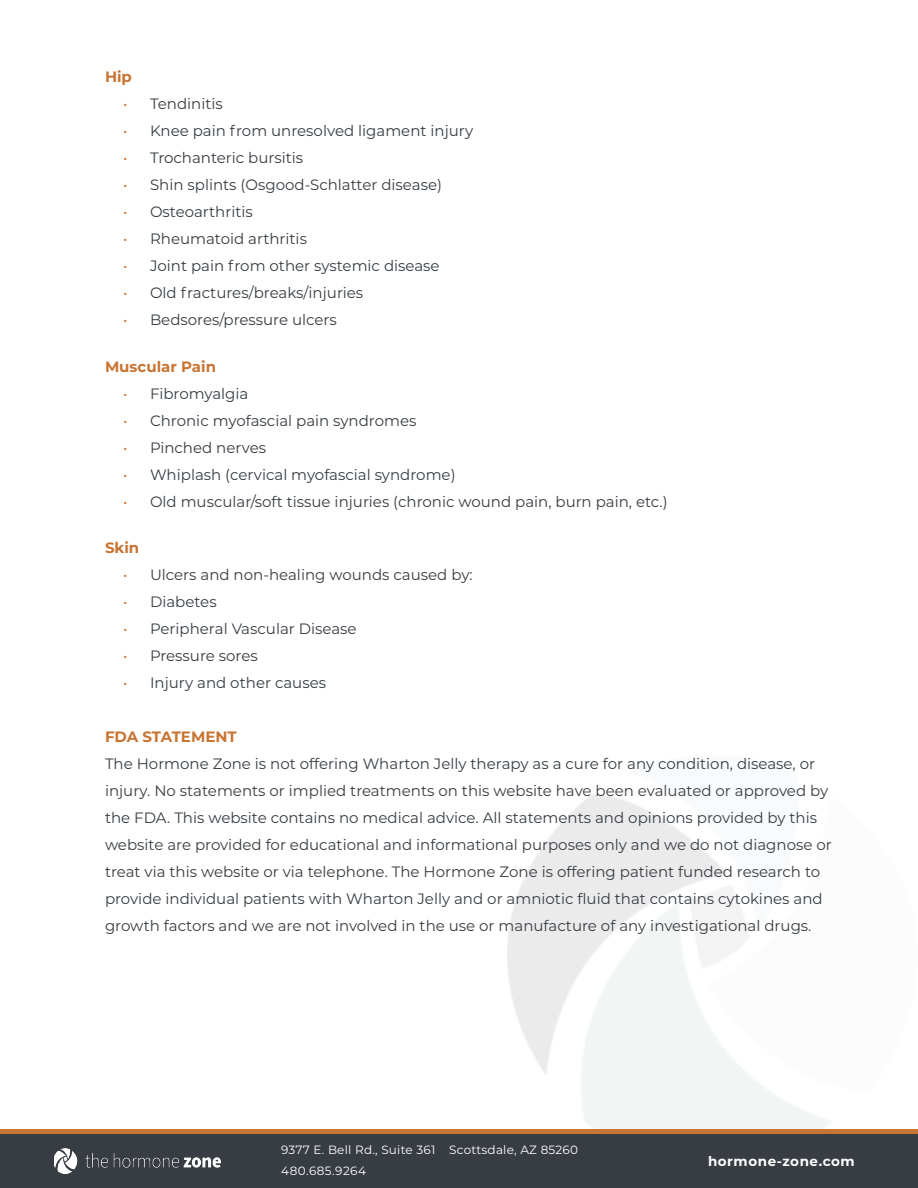
<style>
.page{position:relative;width:918px;height:1188px;background:#fff}
.page>*{position:absolute;margin:0;border:0;box-sizing:border-box;transform-origin:0 0}
.t1{font:15px/27px "Montserrat";color:#373d43}
.t2{font:700 15px "Montserrat";color:#c87432}
.t3{font:700 13.5px "Montserrat";letter-spacing:.04em;color:#fff}
.t4{font:12px/20.4px "Montserrat";letter-spacing:.02em;color:#fff}
.s1{color:#c87432}
</style>
<div class="page">
<img style="left:507px;top:794px;width:411px;height:336px">
<div style="left:0;top:1134px;width:918px;height:54px;background:#373d43"></div>
<hr style="left:0;top:1130px;width:918px;height:4px;background:#c87432">
<img style="left:54px;top:1149px;width:166px;height:24px">
<p class="t2" style="left:105px;top:66px;width:28px">Hip</p>
<p class="t1" style="left:123px;top:90px;width:101px"><span class="s1">•</span> Tendinitis</p>
<p class="t1" style="left:123px;top:117px;width:352px"><span class="s1">•</span> Knee pain from unresolved ligament injury</p>
<p class="t1" style="left:123px;top:144px;width:182px"><span class="s1">•</span> Trochanteric bursitis</p>
<p class="t1" style="left:123px;top:171px;width:321px"><span class="s1">•</span> Shin splints (Osgood-Schlatter disease)</p>
<p class="t1" style="left:123px;top:198px;width:131px"><span class="s1">•</span> Osteoarthritis</p>
<p class="t1" style="left:123px;top:225px;width:186px"><span class="s1">•</span> Rheumatoid arthritis</p>
<p class="t1" style="left:123px;top:252px;width:318px"><span class="s1">•</span> Joint pain from other systemic disease</p>
<p class="t1" style="left:123px;top:279px;width:242px"><span class="s1">•</span> Old fractures/breaks/injuries</p>
<p class="t1" style="left:123px;top:306px;width:215px"><span class="s1">•</span> Bedsores/pressure ulcers</p>
<p class="t2" style="left:105px;top:355px;width:113px">Muscular Pain</p>
<p class="t1" style="left:123px;top:379px;width:127px"><span class="s1">•</span> Fibromyalgia</p>
<p class="t1" style="left:123px;top:406px;width:295px"><span class="s1">•</span> Chronic myofascial pain syndromes</p>
<p class="t1" style="left:123px;top:433px;width:145px"><span class="s1">•</span> Pinched nerves</p>
<p class="t1" style="left:123px;top:460px;width:334px"><span class="s1">•</span> Whiplash (cervical myofascial syndrome)</p>
<p class="t1" style="left:123px;top:487px;width:546px"><span class="s1">•</span> Old muscular/soft tissue injuries (chronic wound pain, burn pain, etc.)</p>
<p class="t2" style="left:105px;top:537px;width:36px">Skin</p>
<p class="t1" style="left:123px;top:561px;width:351px"><span class="s1">•</span> Ulcers and non-healing wounds caused by:</p>
<p class="t1" style="left:123px;top:588px;width:95px"><span class="s1">•</span> Diabetes</p>
<p class="t1" style="left:123px;top:615px;width:235px"><span class="s1">•</span> Peripheral Vascular Disease</p>
<p class="t1" style="left:123px;top:642px;width:136px"><span class="s1">•</span> Pressure sores</p>
<p class="t1" style="left:123px;top:669px;width:205px"><span class="s1">•</span> Injury and other causes</p>
<p class="t2" style="left:105px;top:726px;width:133px">FDA STATEMENT</p>
<p class="t1" style="left:105px;top:750px;width:728px">The Hormone Zone is not offering Wharton Jelly therapy as a cure for any condition, disease, or injury. No statements or implied treatments on this website have been evaluated or approved by the FDA. This website contains no medical advice. All statements and opinions provided by this website are provided for educational and informational purposes only and we do not diagnose or treat via this website or via telephone. The Hormone Zone is offering patient funded research to provide individual patients with Wharton Jelly and or amniotic fluid that contains cytokines and growth factors and we are not involved in the use or manufacture of any investigational drugs.</p>
<p class="t4" style="left:281px;top:1140px;width:298px">9377 E. Bell Rd., Suite 361 Scottsdale, AZ 85260<br>480.685.9264</p>
<p class="t3" style="left:708px;top:1151px;width:148px">hormone-zone.com</p>
</div>
